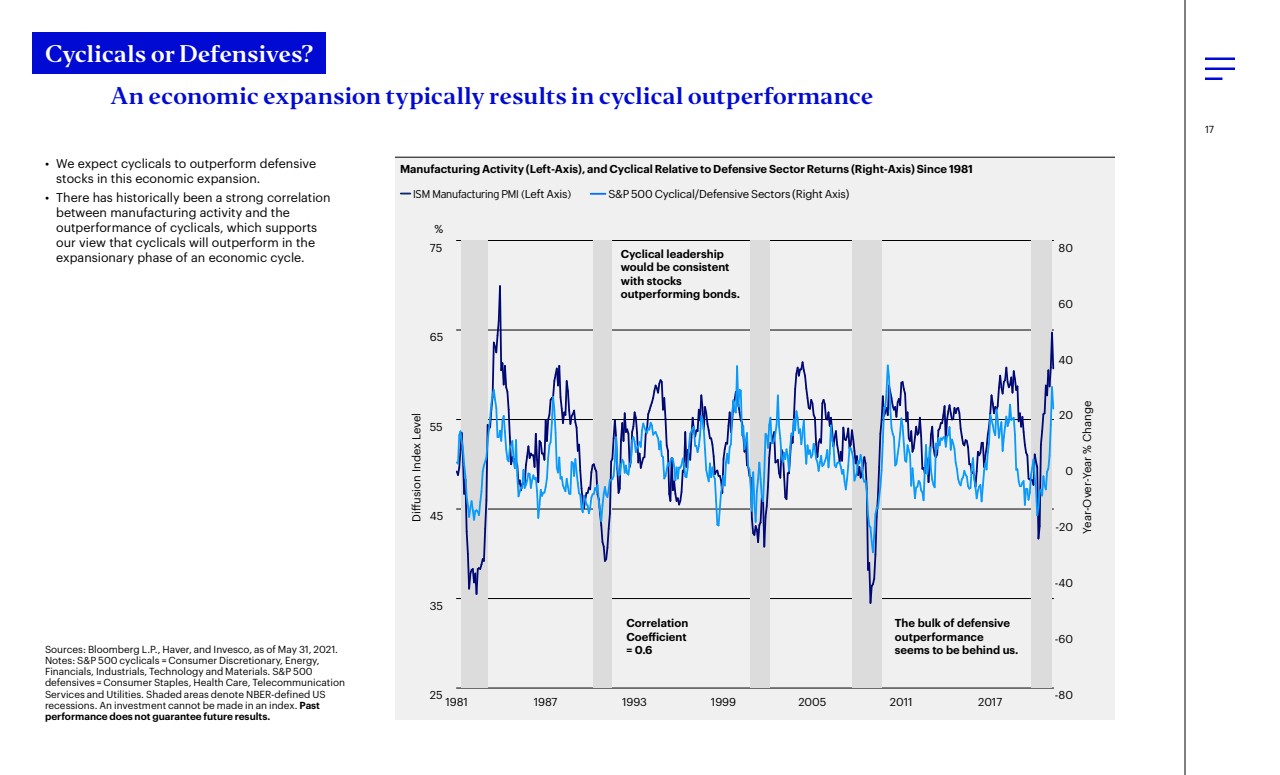
<style>
.page{position:relative;width:1280px;height:775px;background:#fff}
.page>*{position:absolute;margin:0;border:0;box-sizing:border-box;transform-origin:0 0}
.t1{font:22.5px "Invesco Editor";letter-spacing:-.01em;color:#000ad2}
.t2{font:22.5px "Invesco Editor";letter-spacing:-.01em;color:#fff}
.t3{font:12.5px/15px "Graphik";color:#000}
.t4{font:600 11.25px/13.5px "Graphik";color:#000}
.t5{font:11.25px "Graphik";letter-spacing:-.005em;color:#000}
.t6{font:300 11.25px "Invesco Interstate";letter-spacing:-.015em;color:#000}
.t7{font:10px/11.2px "Graphik";color:#000}
.s1{font-weight:600}
.s2{font-family:"Graphik";font-weight:400}
</style>
<div class="page">
<hr style="left:1205px;top:58px;width:30px;height:2px;background:#000ad2">
<hr style="left:1205px;top:68px;width:30px;height:2px;background:#000ad2">
<svg style="left:1205px;top:78px;width:17px;height:2px"></svg>
<hr style="left:1185px;top:0;width:1px;height:775px;background:#000">
<div style="left:395px;top:158px;width:720px;height:562px;background:#f0f0f0"></div>
<div style="left:32px;top:32px;width:294px;height:42px;background:#000ad2"></div>
<hr style="left:456px;top:688px;width:598px;height:1px;background:#000">
<hr style="left:456px;top:240px;width:598px;height:1px;background:#000">
<div style="left:461px;top:241px;width:26px;height:447px;background:#dcdcdc"></div>
<div style="left:593px;top:241px;width:19px;height:447px;background:#dcdcdc"></div>
<div style="left:750px;top:241px;width:20px;height:447px;background:#dcdcdc"></div>
<div style="left:1032px;top:241px;width:20px;height:447px;background:#dcdcdc"></div>
<div style="left:852px;top:241px;width:30px;height:447px;background:#dcdcdc"></div>
<svg style="left:456px;top:284px;width:599px;height:321px"></svg>
<hr style="left:395px;top:157px;width:720px;height:1px;background:#000">
<svg style="left:401px;top:193px;width:9px;height:2px"></svg>
<svg style="left:591px;top:193px;width:15px;height:2px"></svg>
<h1 class="t2" style="left:45px;top:39px;width:270px">Cyclicals or Defensives?</h1>
<h1 class="t1" style="left:111px;top:81px;width:765px">An economic expansion typically results in cyclical outperformance</h1>
<p class="t3" style="left:56px;top:154px;width:261px;text-indent:-11px">• We expect cyclicals to outperform defensive stocks in this economic expansion.</p>
<p class="t3" style="left:56px;top:189px;width:276px;text-indent:-11px">• There has historically been a strong correlation between manufacturing activity and the outperformance of cyclicals, which supports our view that cyclicals will outperform in the expansionary phase of an economic cycle.</p>
<p class="t7" style="left:45px;top:642px;width:302px">Sources: Bloomberg L.P., Haver, and Invesco, as of May 31, 2021.<br>Notes: S&amp;P 500 cyclicals = Consumer Discretionary, Energy, Financials, Industrials, Technology and Materials. S&amp;P 500 defensives = Consumer Staples, Health Care, Telecommunication Services and Utilities. Shaded areas denote NBER-defined US recessions. An investment cannot be made in an index. <span class="s1">Past performance does not guarantee future results.</span></p>
<p class="t4" style="left:400px;top:161px;width:575px">Manufacturing Activity (Left-Axis), and Cyclical Relative to Defensive Sector Returns (Right-Axis) Since 1981</p>
<p class="t6" style="left:413px;top:187px;width:160px">ISM Manufacturing PMI (<span class="s2">Left Axis</span>)</p>
<p class="t5" style="left:608px;top:185px;width:243px">S&amp;P 500 Cyclical/Defensive Sectors (Right Axis)</p>
<p class="t5" style="left:435px;top:221px;width:10px">%</p>
<p class="t5" style="left:430px;top:239px;width:14px">75</p>
<p class="t5" style="left:430px;top:329px;width:15px">65</p>
<p class="t5" style="left:408px;top:522px;width:110px;rotate:-90deg">Diffusion Index Level</p>
<p class="t5" style="left:430px;top:418px;width:15px">55</p>
<p class="t5" style="left:430px;top:508px;width:15px">45</p>
<p class="t4" style="left:621px;top:246px;width:121px">Cyclical leadership would be consistent with stocks outperforming bonds.</p>
<p class="t5" style="left:430px;top:597px;width:15px">35</p>
<p class="t4" style="left:626px;top:615px;width:63px">Correlation<br>Coefficient = 0.6</p>
<p class="t4" style="left:895px;top:615px;width:125px">The bulk of defensive outperformance seems to be behind us.</p>
<p class="t5" style="left:430px;top:687px;width:14px">25</p>
<p class="t5" style="left:445px;top:693px;width:24px">1981</p>
<p class="t5" style="left:534px;top:693px;width:25px">1987</p>
<p class="t5" style="left:622px;top:693px;width:26px">1993</p>
<p class="t5" style="left:711px;top:693px;width:27px">1999</p>
<p class="t5" style="left:798px;top:693px;width:30px">2005</p>
<p class="t5" style="left:890px;top:693px;width:24px">2011</p>
<p class="t5" style="left:978px;top:693px;width:26px">2017</p>
<p class="t5" style="left:1059px;top:239px;width:16px">80</p>
<p class="t5" style="left:1058px;top:295px;width:16px">60</p>
<p class="t5" style="left:1058px;top:351px;width:16px">40</p>
<p class="t5" style="left:1059px;top:407px;width:15px">20</p>
<p class="t5" style="left:1065px;top:463px;width:9px">0</p>
<p class="t5" style="left:1056px;top:519px;width:19px">-20</p>
<p class="t5" style="left:1079px;top:534px;width:135px;rotate:-90deg">Year-Over-Year % Change</p>
<p class="t5" style="left:1055px;top:575px;width:20px">-40</p>
<p class="t5" style="left:1055px;top:631px;width:20px">-60</p>
<p class="t5" style="left:1055px;top:687px;width:20px">-80</p>
<p class="t7" style="left:1205px;top:122px;width:11px">17</p>
</div>
